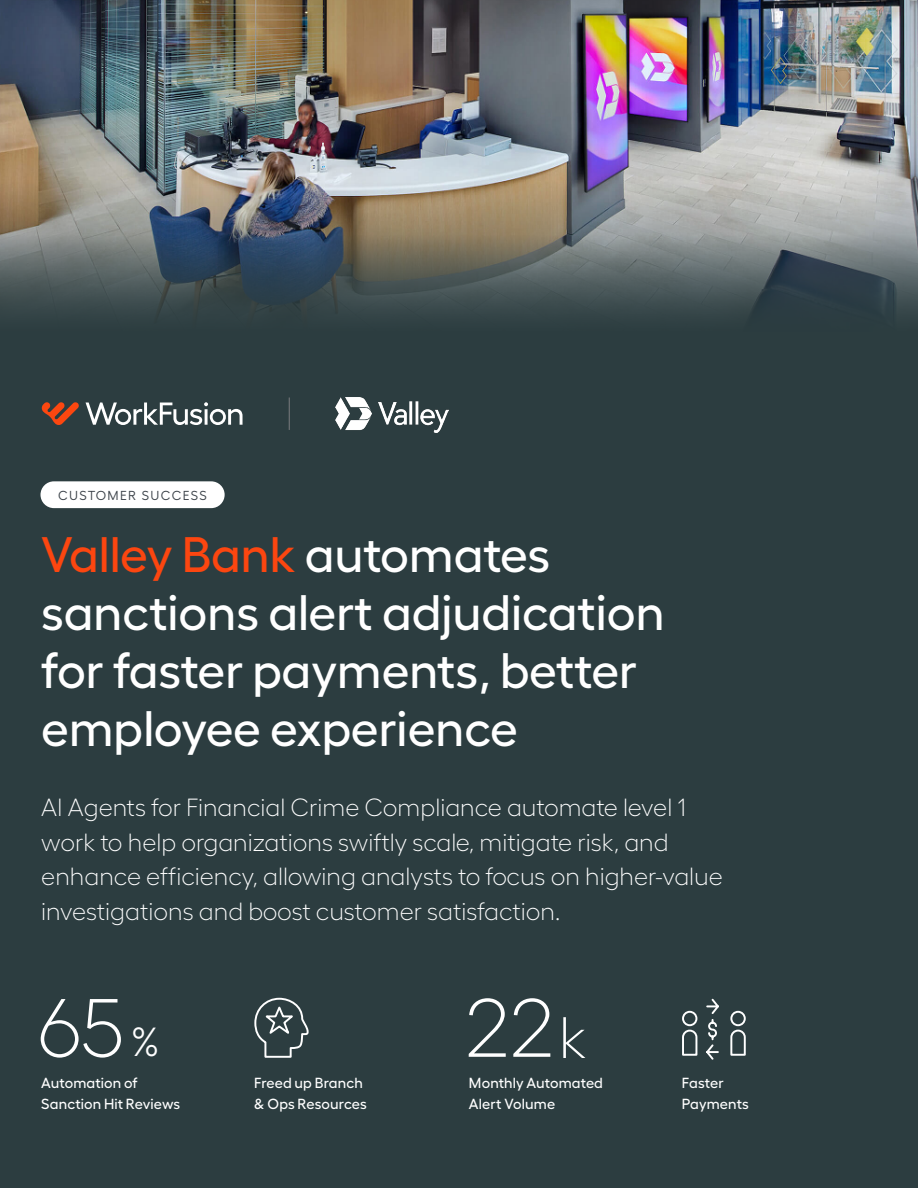
<style>
.page{position:relative;width:918px;height:1188px;background:#fff}
.page>*{position:absolute;margin:0;border:0;box-sizing:border-box;transform-origin:0 0}
.t1{font:300 82.5px "Hellix";color:#fff}
.t2{font:500 49.8px/58.2px "Hellix";color:#fff}
.t3{font:300 24.9px/34.8px "Hellix";color:#fff}
.t4{font:500 14.7px/20.4px "Hellix";letter-spacing:.01em;color:#fff}
.t5{font:13.05px "Hellix";letter-spacing:.1em;color:#3b4249}
.s1{color:#fc4610}
.s2{font-weight:400;font-size:40.5px}
.s3{font-size:58.35px}
</style>
<div class="page">
<div style="left:0;top:8px;width:918px;height:1180px;background:#2c3d40"></div>
<img style="left:0;top:0;width:918px;height:314px">
<svg style="left:41px;top:402px;width:38px;height:23px"></svg>
<svg style="left:86px;top:402px;width:157px;height:23px"></svg>
<div style="left:40px;top:481px;width:185px;height:27px;background:#fff;border-radius:13px"></div>
<hr style="left:289px;top:398px;width:1px;height:32px;background:#7b7c7f">
<img style="left:336px;top:397px;width:113px;height:35px">
<svg style="left:682px;top:998px;width:64px;height:62px"></svg>
<svg style="left:254px;top:997px;width:55px;height:61px"></svg>
<p class="t5" style="left:58px;top:485px;width:150px">CUSTOMER SUCCESS</p>
<h2 class="t2" style="left:41px;top:520px;width:625px"><span class="s1">Valley Bank</span> automates sanctions alert adjudication for faster payments, better employee experience</h2>
<p class="t3" style="left:41px;top:787px;width:683px">AI Agents for Financial Crime Compliance automate level 1 work to help organizations swiftly scale, mitigate risk, and enhance efficiency, allowing analysts to focus on higher-value investigations and boost customer satisfaction.</p>
<h1 class="t1" style="left:38px;top:966px;width:124px">65<span class="s2">%</span></h1>
<h1 class="t1" style="left:465px;top:966px;width:123px">22<span class="s3">k</span></h1>
<p class="t4" style="left:41px;top:1072px;width:140px">Automation of<br>Sanction Hit Reviews</p>
<p class="t4" style="left:469px;top:1072px;width:136px">Monthly Automated<br>Alert Volume</p>
<p class="t4" style="left:682px;top:1072px;width:69px">Faster<br>Payments</p>
<p class="t4" style="left:254px;top:1072px;width:114px">Freed up Branch &amp; Ops Resources</p>
</div>
